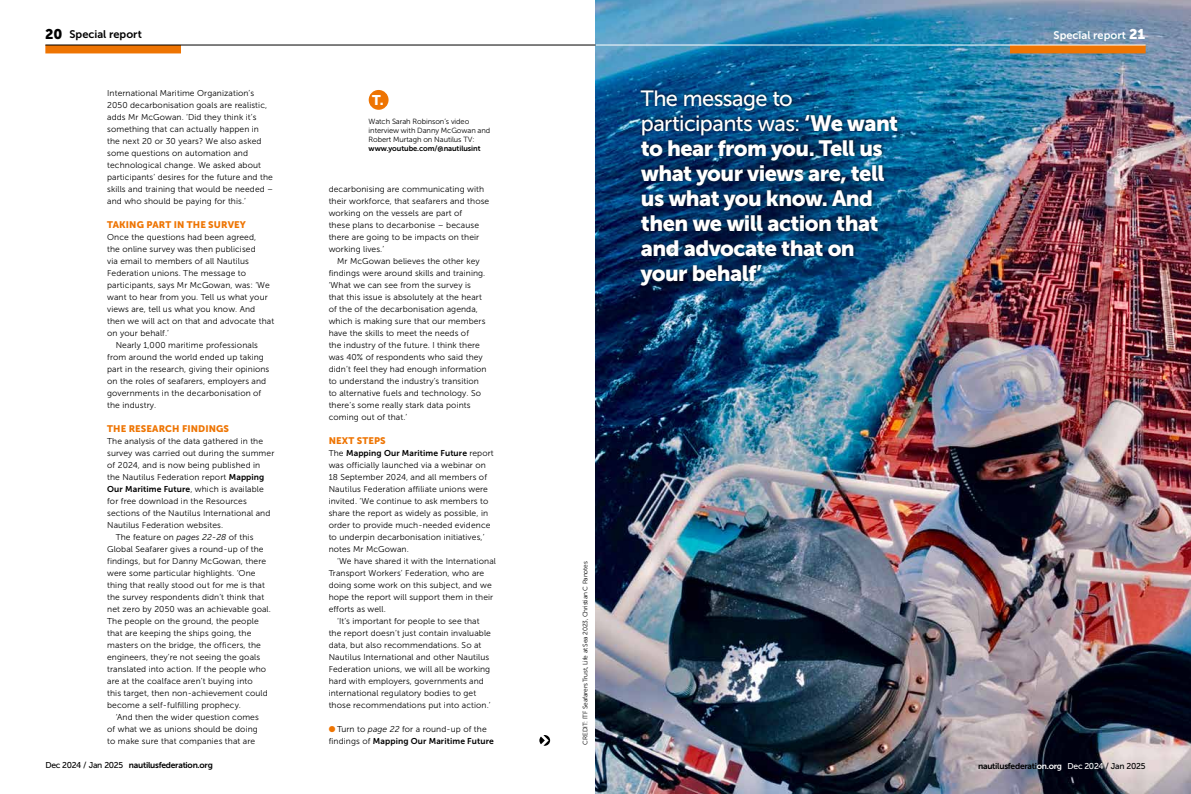
<style>
.page{position:relative;width:1191px;height:794px;background:#fff}
.page>*{position:absolute;margin:0;border:0;box-sizing:border-box;transform-origin:0 0}
.t1{font:22px/25px "Museo Sans 900";letter-spacing:-.025em;color:#fff}
.t2{font:22px/25px "Museo Sans 500";letter-spacing:-.025em;color:#fff}
.t3{font:14px "Museo Sans 900";color:#fff}
.t4{font:11px "Museo Sans 700";color:#000}
.t5{font:11px "Museo Sans 700";color:#fff}
.t6{font:9.5px "Museo Sans 900";letter-spacing:.01em;color:#ee7402}
.t7{font:8.5px/12px "Museo Sans 300";letter-spacing:.01em;color:#000}
.t8{font:8.5px "Museo Sans 700";letter-spacing:.01em;color:#000}
.t9{font:8.5px "Museo Sans 700";letter-spacing:-.03em;color:#000}
.t10{font:7.5px/9px "Museo Sans 300";letter-spacing:-.01em;color:#000}
.t11{font:7.5px "Museo Sans 700";letter-spacing:-.01em;color:#000}
.t12{font:6.5px "Museo Sans 300";letter-spacing:-.02em;color:#000}
.s1{font-family:"Museo Sans 900";font-size:14px}
.s2{font-family:"Museo Sans 700"}
.s3{font-family:"Museo Sans 300"}
.s4{font-style:italic}
.s5{color:#ee7402}
.s6{font-family:"Museo Sans 900"}
.s7{font-family:"Museo Sans 500"}
.s8{color:#fff}
.s9{font-family:"Museo Sans 500";color:#fff}
</style>
<div class="page">
<img style="left:595px;top:0;width:596px;height:794px">
<div style="left:45px;top:45px;width:136px;height:8px;background:#ee7402"></div>
<div style="left:1010px;top:45px;width:135px;height:8px;background:#ee7402"></div>
<svg style="left:539px;top:735px;width:11px;height:11px"></svg>
<div style="left:369px;top:90px;width:19px;height:20px;background:#ee7402;border-radius:50%"></div>
<hr style="left:595px;top:45px;width:550px;height:1px;background:#fff">
<hr style="left:45px;top:45px;width:550px;height:1px;background:#000">
<div style="left:638px;top:87px;width:262px;height:201px;background:#000;opacity:.75"></div>
<p class="t4" style="left:45px;top:29px;width:98px"><span class="s1">20</span> Special report</p>
<p class="t5" style="left:1053px;top:29px;width:93px">Special report <span class="s1">21</span></p>
<p class="t7" style="left:107px;top:87px;width:168px">International Maritime Organization’s 2050 decarbonisation goals are realistic, adds Mr McGowan. ‘Did they think it’s something that can actually happen in the next 20 or 30 years? We also asked some questions on automation and technological change. We asked about participants’ desires for the future and the skills and training that would be needed – and who should be paying for this.’</p>
<p class="t6" style="left:107px;top:219px;width:140px">TAKING PART IN THE SURVEY</p>
<p class="t7" style="left:107px;top:231px;width:151px">Once the questions had been agreed,</p>
<p class="t7" style="left:107px;top:243px;width:150px">the online survey was then publicised</p>
<p class="t7" style="left:107px;top:255px;width:143px">via email to members of all Nautilus</p>
<p class="t7" style="left:107px;top:267px;width:140px">Federation unions. The message to</p>
<p class="t7" style="left:107px;top:279px;width:164px">participants, says Mr McGowan, was: ‘We</p>
<p class="t7" style="left:107px;top:291px;width:162px">want to hear from you. Tell us what your</p>
<p class="t7" style="left:107px;top:303px;width:150px">views are, tell us what you know. And</p>
<p class="t7" style="left:107px;top:315px;width:169px">then we will act on that and advocate that</p>
<p class="t7" style="left:107px;top:327px;width:63px">on your behalf.’</p>
<p class="t7" style="left:116px;top:339px;width:144px">Nearly 1,000 maritime professionals</p>
<p class="t7" style="left:107px;top:351px;width:158px">from around the world ended up taking</p>
<p class="t7" style="left:107px;top:363px;width:164px">part in the research, giving their opinions</p>
<p class="t7" style="left:107px;top:375px;width:161px">on the roles of seafarers, employers and</p>
<p class="t7" style="left:107px;top:387px;width:156px">governments in the decarbonisation of</p>
<p class="t7" style="left:107px;top:399px;width:50px">the industry.</p>
<p class="t6" style="left:107px;top:423px;width:123px">THE RESEARCH FINDINGS</p>
<p class="t7" style="left:107px;top:435px;width:169px">The analysis of the data gathered in the survey was carried out during the summer of 2024, and is now being published in the Nautilus Federation report <span class="s2">Mapping</span></p>
<p class="t8" style="left:107px;top:484px;width:158px">Our Maritime Future<span class="s3">, which is available</span></p>
<p class="t7" style="left:107px;top:495px;width:141px">for free download in the Resources</p>
<p class="t7" style="left:107px;top:507px;width:165px">sections of the Nautilus International and</p>
<p class="t7" style="left:107px;top:519px;width:117px">Nautilus Federation websites.</p>
<p class="t7" style="left:116px;top:531px;width:139px">The feature on <span class="s4">pages 22-28</span> of this</p>
<p class="t7" style="left:107px;top:543px;width:158px">Global Seafarer gives a round-up of the</p>
<p class="t7" style="left:107px;top:555px;width:160px">findings, but for Danny McGowan, there</p>
<p class="t7" style="left:107px;top:567px;width:150px">were some particular highlights. ‘One</p>
<p class="t7" style="left:107px;top:579px;width:159px">thing that really stood out for me is that</p>
<p class="t7" style="left:107px;top:591px;width:158px">the survey respondents didn’t think that</p>
<p class="t7" style="left:107px;top:603px;width:165px">net zero by 2050 was an achievable goal.</p>
<p class="t7" style="left:107px;top:615px;width:153px">The people on the ground, the people</p>
<p class="t7" style="left:107px;top:627px;width:146px">that are keeping the ships going, the</p>
<p class="t7" style="left:107px;top:639px;width:155px">masters on the bridge, the officers, the</p>
<p class="t7" style="left:107px;top:651px;width:154px">engineers, they’re not seeing the goals</p>
<p class="t7" style="left:107px;top:663px;width:160px">translated into action. If the people who</p>
<p class="t7" style="left:107px;top:675px;width:147px">are at the coalface aren’t buying into</p>
<p class="t7" style="left:107px;top:687px;width:162px">this target, then non-achievement could</p>
<p class="t7" style="left:107px;top:699px;width:135px">become a self-fulfilling prophecy.</p>
<p class="t7" style="left:116px;top:711px;width:145px">‘And then the wider question comes</p>
<p class="t7" style="left:107px;top:723px;width:152px">of what we as unions should be doing</p>
<p class="t7" style="left:107px;top:735px;width:149px">to make sure that companies that are</p>
<h2 class="t3" style="left:372px;top:92px;width:13px">T.</h2>
<p class="t10" style="left:369px;top:117px;width:123px">Watch Sarah Robinson’s video interview with Danny McGowan and<br>Robert Murtagh on Nautilus TV:</p>
<p class="t11" style="left:369px;top:144px;width:113px">www.youtube.com/@nautilusint</p>
<p class="t7" style="left:329px;top:183px;width:162px">decarbonising are communicating with their workforce, that seafarers and those working on the vessels are part of<br>these plans to decarbonise – because there are going to be impacts on their working lives.’</p>
<p class="t7" style="left:329px;top:255px;width:159px;text-indent:8px">Mr McGowan believes the other key findings were around skills and training. ‘What we can see from the survey is that this issue is absolutely at the heart of the of the decarbonisation agenda, which is making sure that our members have the skills to meet the needs of<br>the industry of the future. I think there was 40% of respondents who said they didn’t feel they had enough information to understand the industry’s transition to alternative fuels and technology. So there’s some really stark data points coming out of that.’</p>
<p class="t6" style="left:329px;top:435px;width:59px">NEXT STEPS</p>
<p class="t8" style="left:329px;top:448px;width:166px"><span class="s3">The</span> Mapping Our Maritime Future <span class="s3">report</span></p>
<p class="t7" style="left:329px;top:459px;width:163px">was officially launched via a webinar on 18 September 2024, and all members of Nautilus Federation affiliate unions were invited. ‘We continue to ask members to share the report as widely as possible, in order to provide much-needed evidence to underpin decarbonisation initiatives,’ notes Mr McGowan.</p>
<p class="t7" style="left:337px;top:555px;width:160px">‘We have shared it with the International</p>
<p class="t7" style="left:329px;top:567px;width:157px">Transport Workers’ Federation, who are</p>
<p class="t7" style="left:329px;top:579px;width:165px">doing some work on this subject, and we</p>
<p class="t7" style="left:329px;top:591px;width:166px">hope the report will support them in their</p>
<p class="t7" style="left:329px;top:603px;width:59px">efforts as well.</p>
<p class="t7" style="left:337px;top:615px;width:144px">‘It’s important for people to see that</p>
<p class="t7" style="left:329px;top:627px;width:164px">the report doesn’t just contain invaluable</p>
<p class="t7" style="left:329px;top:639px;width:154px">data, but also recommendations. So at</p>
<p class="t7" style="left:329px;top:651px;width:162px">Nautilus International and other Nautilus</p>
<p class="t7" style="left:329px;top:663px;width:163px">Federation unions, we will all be working</p>
<p class="t7" style="left:329px;top:675px;width:157px">hard with employers, governments and</p>
<p class="t7" style="left:329px;top:687px;width:149px">international regulatory bodies to get</p>
<p class="t7" style="left:329px;top:699px;width:164px">those recommendations put into action.’</p>
<p class="t7" style="left:329px;top:723px;width:160px"><span class="s5">●</span> Turn to <span class="s4">page 22</span> for a round-up of the</p>
<p class="t8" style="left:329px;top:736px;width:167px"><span class="s3">findings of</span> Mapping Our Maritime Future</p>
<h1 class="t2" style="left:641px;top:85px;width:259px">The message to participants was: <span class="s6">‘We want</span></h1>
<h1 class="t1" style="left:641px;top:135px;width:245px">to hear from you. Tell us what your views are, tell us what you know. And then we will action that and advocate that on your behalf’</h1>
<p class="t12" style="left:582px;top:744px;width:185px;rotate:-90deg">CREDIT: ITF Seafarers Trust, Life at Sea 2023, Christian C Panotes</p>
<p class="t9" style="left:45px;top:761px;width:169px"><span class="s7">Dec 2024 / Jan 2025</span> nautilusfederation.org</p>
<p class="t9" style="left:978px;top:761px;width:169px">nautilusfederati<span class="s8">on.org</span> <span class="s9">Dec 2024</span> <span class="s7">/ Jan 2025</span></p>
</div>
